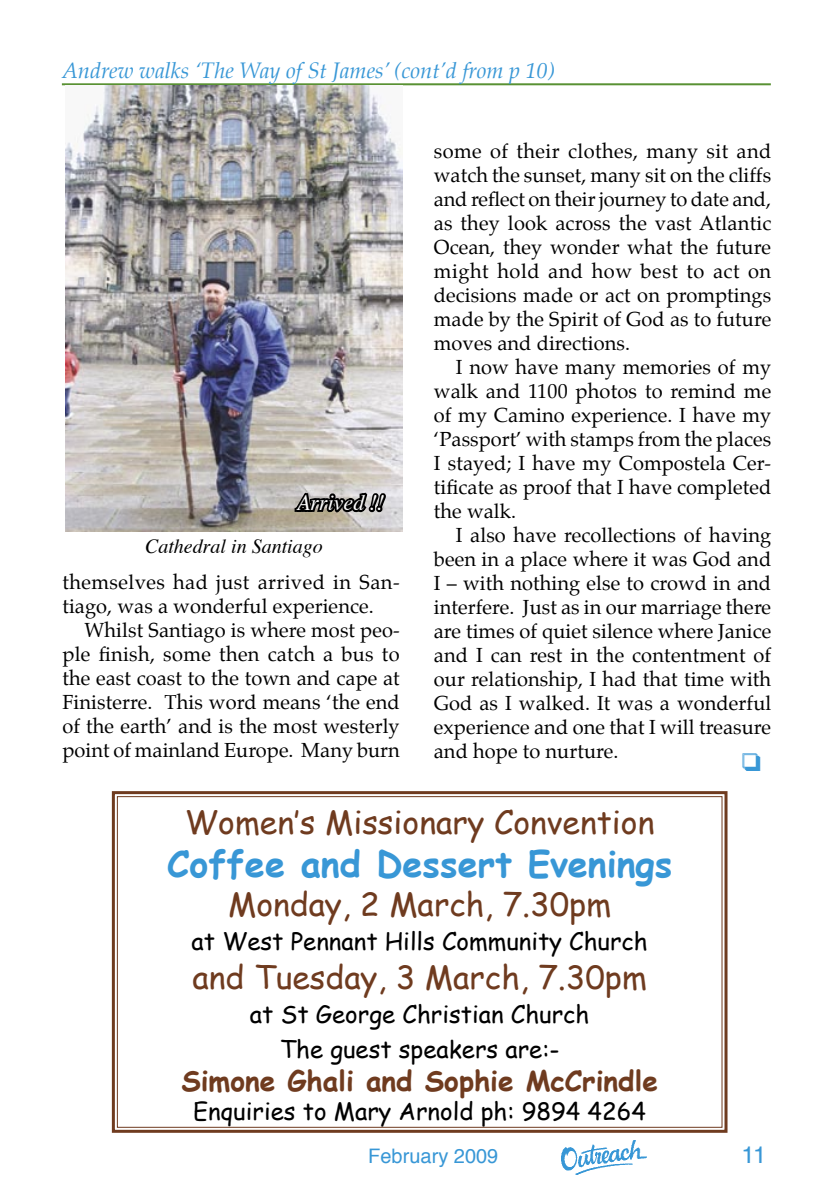
<style>
.page{position:relative;width:828px;height:1191px;background:#fff}
.page>*{position:absolute;margin:0;border:0;box-sizing:border-box;transform-origin:0 0}
.t1{font:700 36px "Comic Sans MS";color:#3897d6}
.t2{font:32px "Comic Sans MS";color:#6f3b1f}
.t3{font:700 28px "Comic Sans MS";color:#6f3b1f}
.t4{font:24px/34.4px "Comic Sans MS";color:#000;text-align:center}
.t5{font:24px "Helvetica";color:#3897d6}
.t6{font:italic 22px "Palatino";color:#3897d6}
.t7{font:italic 22px "Times";color:#fff}
.t8{font:20px/24px "Palatino";letter-spacing:.005em;color:#000;text-align:justify}
.t9{font:italic 20px "Times";color:#000}
.t10{font:20px "Helvetica";color:#3897d6}
</style>
<div class="page">
<img style="left:561px;top:1140px;width:85px;height:34px">
<hr style="left:62px;top:83px;width:709px;height:2px;background:#599133">
<img style="left:65px;top:85px;width:338px;height:446px">
<svg style="left:111px;top:791px;width:617px;height:342px"></svg>
<svg style="left:292px;top:463px;width:97px;height:69px;background:#a7a39c"></svg>
<p class="t6" style="left:62px;top:53px;width:494px">Andrew walks ‘The Way of St James’ (cont’d from p 10)</p>
<p class="t7" style="left:297px;top:483px;width:89px">Arrived !!</p>
<p class="t9" style="left:145px;top:528px;width:179px">Cathedral in Santiago</p>
<p class="t8" style="left:62px;top:570px;width:339px">themselves had just arrived in San&shy;tiago, was a wonderful experience.</p>
<p class="t8" style="left:62px;top:618px;width:339px;text-indent:22px">Whilst Santiago is where most peo&shy;ple finish, some then catch a bus to the east coast to the town and cape at Finisterre. This word means ‘the end of the earth’ and is the most westerly point of mainland Europe. Many burn</p>
<p class="t8" style="left:434px;top:139px;width:339px">some of their clothes, many sit and watch the sunset, many sit on the cliffs and reflect on their journey to date and, as they look across the vast Atlantic Ocean, they wonder what the future might hold and how best to act on decisions made or act on promptings made by the Spirit of God as to future moves and directions.</p>
<p class="t8" style="left:434px;top:355px;width:339px;text-indent:22px">I now have many memories of my walk and 1100 photos to remind me of my Camino experience. I have my ‘Passport’ with stamps from the places I stayed; I have my Compostela Cer&shy;tificate as proof that I have completed the walk.</p>
<p class="t8" style="left:434px;top:523px;width:339px;text-indent:22px">I also have recollections of having been in a place where it was God and I – with nothing else to crowd in and interfere. Just as in our marriage there are times of quiet silence where Janice and I can rest in the contentment of our relationship, I had that time with God as I walked. It was a wonderful experience and one that I will treasure and hope to nurture.</p>
<h2 class="t2" style="left:185px;top:799px;width:471px">Women’s Missionary Convention</h2>
<h1 class="t1" style="left:167px;top:837px;width:506px">Coffee and Dessert Evenings</h1>
<h2 class="t2" style="left:228px;top:880px;width:385px">Monday, 2 March, 7.30pm</h2>
<p class="t4" style="left:192px;top:923px;width:457px">at West Pennant Hills Community Church</p>
<h2 class="t2" style="left:192px;top:953px;width:456px">and Tuesday, 3 March, 7.30pm</h2>
<p class="t4" style="left:250px;top:996px;width:341px">at St George Christian Church<br>The guest speakers are:-</p>
<h3 class="t3" style="left:181px;top:1060px;width:478px">Simone Ghali and Sophie McCrindle</h3>
<p class="t4" style="left:193px;top:1093px;width:454px">Enquiries to Mary Arnold ph: 9894 4264</p>
<p class="t10" style="left:368px;top:1138px;width:132px">February 2009</p>
<p class="t5" style="left:741px;top:1134px;width:26px">11</p>
</div>
